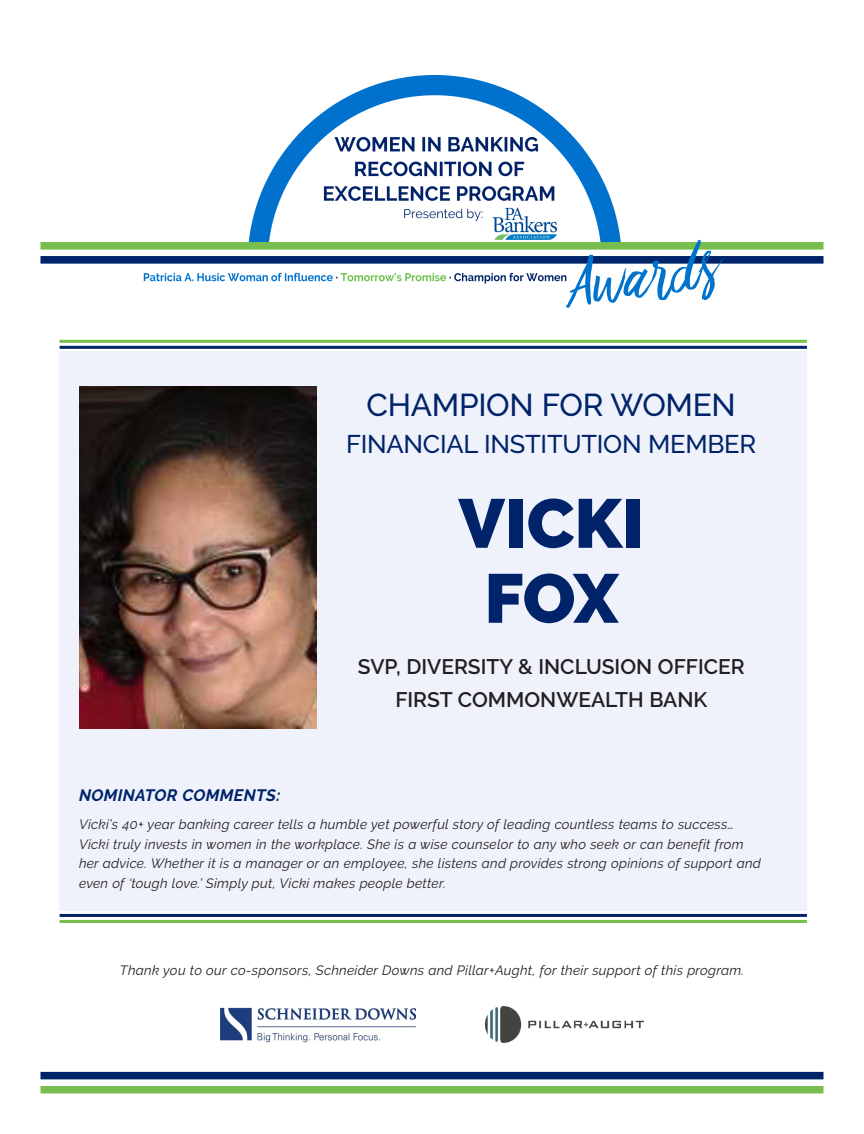
<style>
.page{position:relative;width:864px;height:1134px;background:#fff}
.page>*{position:absolute;margin:0;border:0;box-sizing:border-box;transform-origin:0 0}
.t1{font:72.45px "Bringshoot";color:#0073ce}
.t2{font:900 69px "Raleway";color:#002369}
.t3{font:500 31.5px "Raleway";letter-spacing:-.01em;color:#002369}
.t4{font:500 25.5px "Raleway";letter-spacing:-.01em;color:#002369}
.t5{font:600 21px "Raleway";color:#231f20}
.t6{font:italic 700 16.5px "Raleway";letter-spacing:.02em;color:#002369}
.t7{font:italic 13.5px/19.5px "Raleway";letter-spacing:.02em;color:#231f20}
</style>
<div class="page">
<img style="left:248px;top:76px;width:373px;height:166px">
<div style="left:40px;top:242px;width:784px;height:8px;background:#77be4e"></div>
<div style="left:40px;top:256px;width:784px;height:8px;background:#002369"></div>
<div style="left:40px;top:1086px;width:784px;height:8px;background:#77be4e"></div>
<div style="left:40px;top:1072px;width:784px;height:7px;background:#002369"></div>
<img style="left:143px;top:272px;width:424px;height:12px">
<img style="left:221px;top:1007px;width:195px;height:36px">
<img style="left:485px;top:1006px;width:158px;height:36px">
<div style="left:60px;top:351px;width:747px;height:560px;background:#eff2fb"></div>
<hr style="left:60px;top:340px;width:747px;height:3px;background:#77be4e">
<hr style="left:60px;top:346px;width:747px;height:3px;background:#002369">
<hr style="left:60px;top:920px;width:747px;height:3px;background:#77be4e">
<hr style="left:60px;top:914px;width:747px;height:3px;background:#002369">
<img style="left:79px;top:387px;width:238px;height:341px">
<p class="t1" style="left:570px;top:241px;width:149px;rotate:-6deg">Awards</p>
<p class="t3" style="left:367px;top:386px;width:371px">CHAMPION FOR WOMEN</p>
<p class="t4" style="left:346px;top:430px;width:412px">FINANCIAL INSTITUTION MEMBER</p>
<p class="t2" style="left:459px;top:483px;width:187px">VICKI</p>
<p class="t2" style="left:485px;top:558px;width:136px">FOX</p>
<p class="t5" style="left:358px;top:654px;width:388px">SVP, DIVERSITY &amp; INCLUSION OFFICER</p>
<p class="t5" style="left:395px;top:687px;width:313px">FIRST COMMONWEALTH BANK</p>
<p class="t6" style="left:79px;top:786px;width:203px">NOMINATOR COMMENTS:</p>
<p class="t7" style="left:79px;top:815px;width:683px">Vicki’s 40+ year banking career tells a humble yet powerful story of leading countless teams to success… Vicki truly invests in women in the workplace. She is a wise counselor to any who seek or can benefit from her advice. Whether it is a manager or an employee, she listens and provides strong opinions of support and even of ‘tough love.’ Simply put, Vicki makes people better.</p>
<p class="t7" style="left:120px;top:960px;width:626px">Thank you to our co-sponsors, Schneider Downs and Pillar+Aught, for their support of this program.</p>
</div>
